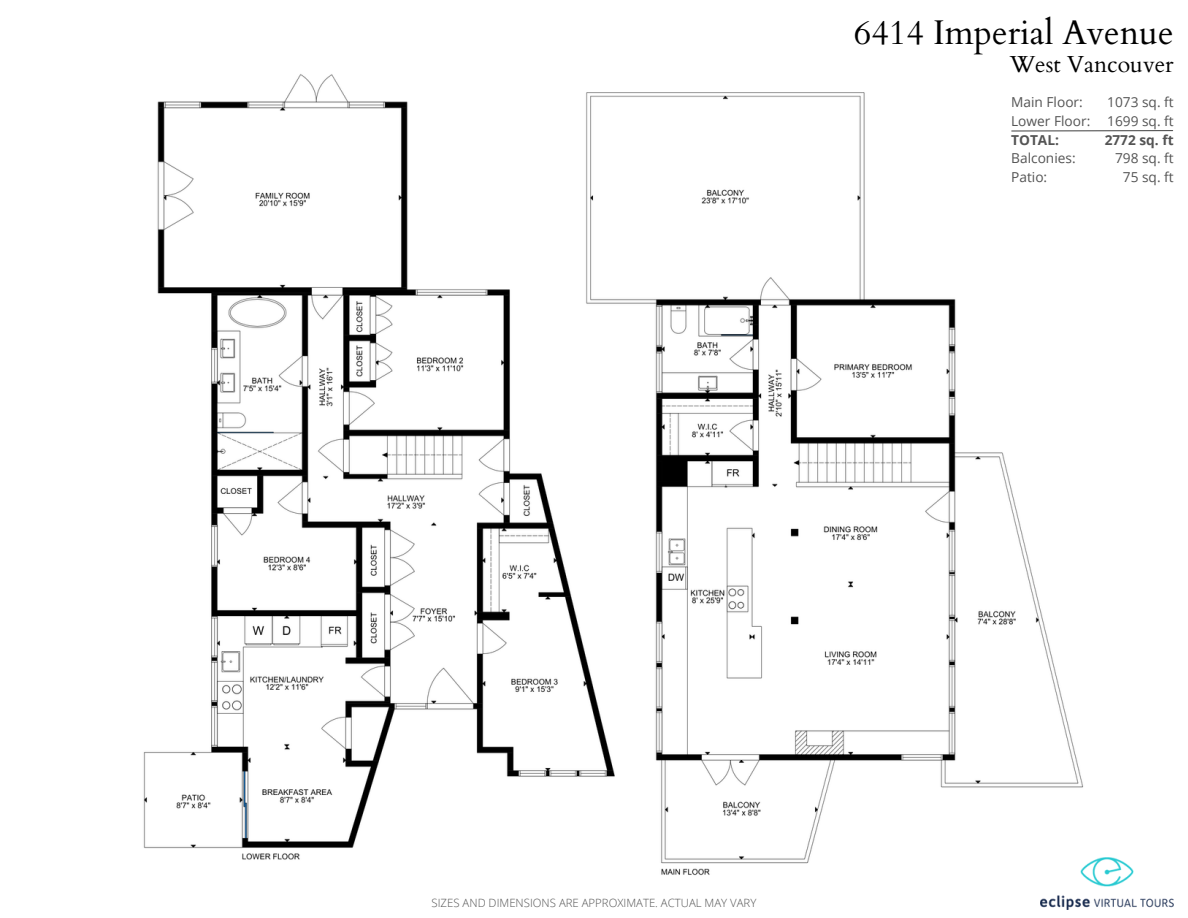
<style>
.page{position:relative;width:1188px;height:918px;background:#fff}
.page>*{position:absolute;margin:0;border:0;box-sizing:border-box;transform-origin:0 0}
.t1{font:34.2px "Cardo";color:#000}
.t2{font:23.1px "Cardo";color:#000}
.t3{font:13.65px/18.8px "Open Sans";color:#545454}
.t4{font:700 13.65px "Open Sans";color:#545454}
.t5{font:300 11.4px "Open Sans";color:#545454}
</style>
<div class="page">
<img style="left:143px;top:74px;width:941px;height:802px">
<img style="left:1041px;top:857px;width:133px;height:53px">
<hr style="left:1012px;top:130px;width:161px;height:2px;background:#545454">
<h1 class="t1" style="left:854px;top:10px;width:321px">6414 Imperial Avenue</h1>
<h2 class="t2" style="left:1010px;top:49px;width:165px">West Vancouver</h2>
<p class="t3" style="left:1011px;top:92px;width:81px">Main Floor:<br>Lower Floor:</p>
<p class="t4" style="left:1011px;top:130px;width:49px">TOTAL:</p>
<p class="t3" style="left:1011px;top:149px;width:66px">Balconies:<br>Patio:</p>
<p class="t3" style="left:1107px;top:92px;width:68px">1073 sq. ft<br>1699 sq. ft</p>
<p class="t4" style="left:1105px;top:130px;width:70px">2772 sq. ft</p>
<p class="t3" style="left:1115px;top:149px;width:60px;text-align:center">798 sq. ft<br>75 sq. ft</p>
<p class="t5" style="left:432px;top:895px;width:326px">SIZES AND DIMENSIONS ARE APPROXIMATE. ACTUAL MAY VARY</p>
</div>
